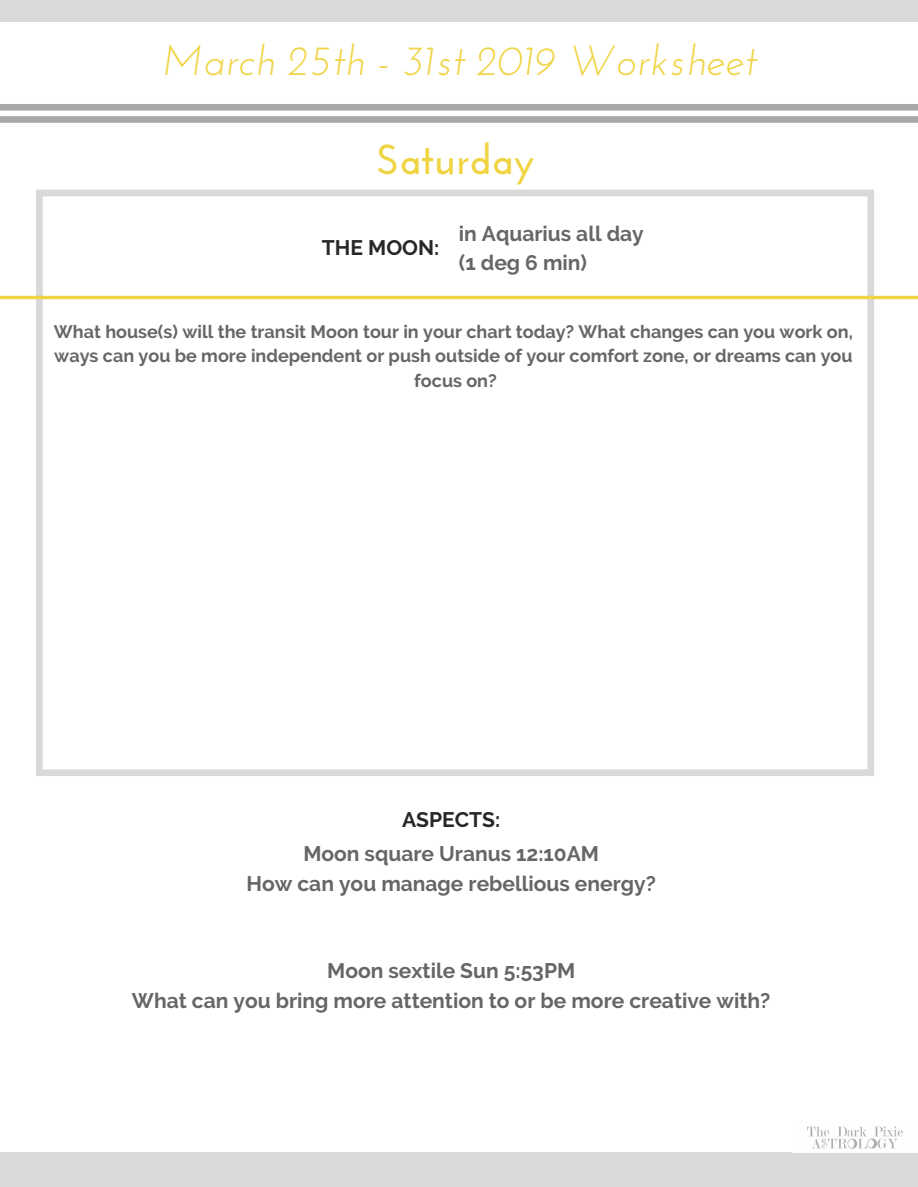
<style>
.page{position:relative;width:918px;height:1187px;background:#fff}
.page>*{position:absolute;margin:0;border:0;box-sizing:border-box;transform-origin:0 0}
.t1{font:italic 42px "Josefin Sans";color:#f0d444}
.t2{font:700 42px "Josefin Sans";color:#f0d444}
.t3{font:700 21px/29.2px "Raleway";color:#666;text-align:center}
.t4{font:700 21px "Raleway";color:#272727}
.t5{font:700 18px/24.8px "Raleway";color:#666;text-align:center}
</style>
<div class="page">
<div style="left:0;top:0;width:918px;height:22px;background:#d9d9d9"></div>
<div style="left:0;top:1152px;width:918px;height:34px;background:#d9d9d9"></div>
<svg style="left:0;top:104px;width:918px;height:19px"></svg>
<img style="left:807px;top:1126px;width:96px;height:23px">
<svg style="left:36px;top:190px;width:838px;height:586px"></svg>
<svg style="left:0;top:286px;width:918px;height:23px"></svg>
<h1 class="t1" style="left:164px;top:44px;width:594px">March 25th - 31st 2019 Worksheet</h1>
<h1 class="t2" style="left:376px;top:143px;width:160px">Saturday</h1>
<p class="t4" style="left:322px;top:236px;width:119px">THE MOON:</p>
<p class="t3" style="left:459px;top:219px;width:186px;text-align:left">in Aquarius all day (1 deg 6 min)</p>
<p class="t5" style="left:54px;top:319px;width:800px">What house(s) will the transit Moon tour in your chart today? What changes can you work on, ways can you be more independent or push outside of your comfort zone, or dreams can you focus on?</p>
<p class="t4" style="left:402px;top:807px;width:100px">ASPECTS:</p>
<p class="t3" style="left:246px;top:839px;width:411px">Moon square Uranus 12:10AM<br>How can you manage rebellious energy?</p>
<p class="t3" style="left:132px;top:956px;width:640px">Moon sextile Sun 5:53PM<br>What can you bring more attention to or be more creative with?</p>
</div>
